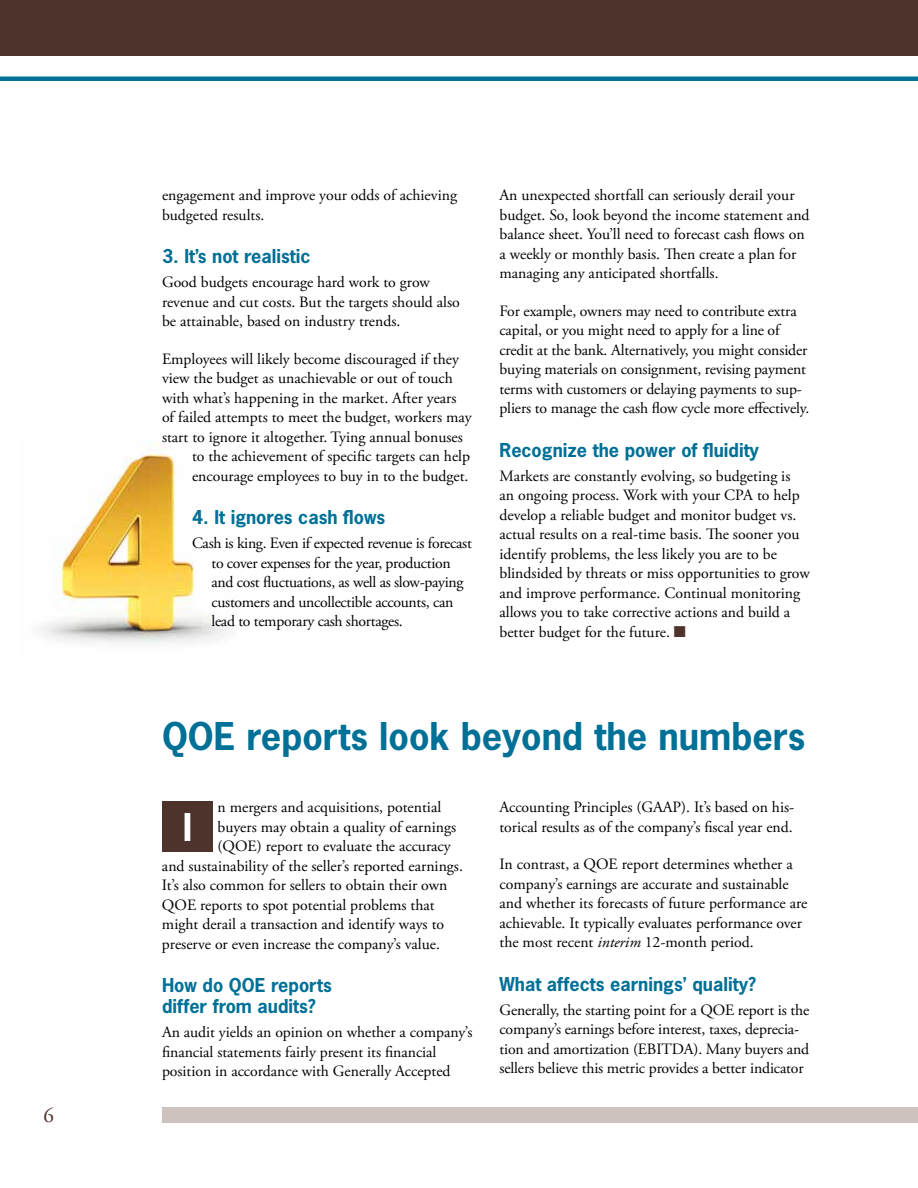
<style>
.page{position:relative;width:918px;height:1188px;background:#fff}
.page>*{position:absolute;margin:0;border:0;box-sizing:border-box;transform-origin:0 0}
.t1{font:700 36px "News Gothic Std";color:#007096}
.t2{font:700 36px "News Gothic Std";color:#fff}
.t3{font:21px "Adobe Garamond Pro";color:#4d332b}
.t4{font:700 18px/21px "News Gothic Std";color:#007096}
.t5{font:15.75px/19.5px "Adobe Garamond Pro";color:#000}
.t6{font:15.75px/19.5px "Adobe Garamond Pro";letter-spacing:-.02em;color:#000}
.s1{color:#4d332b}
.s2{font-style:italic}
</style>
<div class="page">
<img style="left:41px;top:440px;width:185px;height:204px">
<div style="left:0;top:0;width:918px;height:56px;background:#4d332b"></div>
<div style="left:0;top:76px;width:918px;height:5px;background:#007096"></div>
<div style="left:162px;top:1107px;width:756px;height:16px;background:#cdc2be"></div>
<div style="left:162px;top:801px;width:51px;height:51px;background:#4d332b"></div>
<h2 class="t3" style="left:44px;top:1103px;width:12px">6</h2>
<p class="t5" style="left:162px;top:186px;width:297px">engagement and improve your odds of achieving budgeted results.</p>
<p class="t4" style="left:162px;top:246px;width:150px">3. It’s not realistic</p>
<p class="t5" style="left:162px;top:273px;width:299px">Good budgets encourage hard work to grow revenue and cut costs. But the targets should also be attainable, based on industry trends.</p>
<p class="t5" style="left:162px;top:350px;width:299px">Employees will likely become discouraged if they</p>
<p class="t5" style="left:162px;top:369px;width:292px">view the budget as unachievable or out of touch</p>
<p class="t5" style="left:162px;top:389px;width:296px">with what’s happening in the market. After years</p>
<p class="t5" style="left:162px;top:408px;width:311px">of failed attempts to meet the budget, workers may</p>
<p class="t5" style="left:162px;top:428px;width:302px">start to ignore it altogether. Tying annual bonuses</p>
<p class="t5" style="left:192px;top:447px;width:280px">to the achievement of specific targets can help</p>
<p class="t5" style="left:192px;top:467px;width:278px">encourage employees to buy in to the budget.</p>
<p class="t4" style="left:192px;top:507px;width:195px">4. It ignores cash flows</p>
<p class="t6" style="left:211px;top:534px;width:262px;text-indent:-19px">Cash is king. Even if expected revenue is forecast to cover expenses for the year, production and cost fluctuations, as well as slow-paying customers and uncollectible accounts, can lead to temporary cash shortages.</p>
<p class="t5" style="left:500px;top:186px;width:312px">An unexpected shortfall can seriously derail your budget. So, look beyond the income statement and balance sheet. You’ll need to forecast cash flows on a weekly or monthly basis. Then create a plan for managing any anticipated shortfalls.</p>
<p class="t5" style="left:500px;top:302px;width:311px">For example, owners may need to contribute extra capital, or you might need to apply for a line of credit at the bank. Alternatively, you might consider buying materials on consignment, revising payment terms with customers or delaying payments to sup&shy;pliers to manage the cash flow cycle more effectively.</p>
<p class="t4" style="left:500px;top:439px;width:261px">Recognize the power of fluidity</p>
<p class="t5" style="left:500px;top:467px;width:312px">Markets are constantly evolving, so budgeting is<br>an ongoing process. Work with your CPA to help develop a reliable budget and monitor budget vs. actual results on a real-time basis. The sooner you identify problems, the less likely you are to be blindsided by threats or miss opportunities to grow and improve performance. Continual monitoring allows you to take corrective actions and build a better budget for the future. <span class="s1">■</span></p>
<h1 class="t1" style="left:162px;top:712px;width:645px">QOE reports look beyond the numbers</h1>
<p class="t5" style="left:217px;top:798px;width:225px">n mergers and acquisitions, potential</p>
<p class="t5" style="left:217px;top:818px;width:240px">buyers may obtain a quality of earnings</p>
<p class="t5" style="left:217px;top:837px;width:235px">(QOE) report to evaluate the accuracy</p>
<p class="t5" style="left:162px;top:857px;width:303px">and sustainability of the seller’s reported earnings.</p>
<p class="t5" style="left:162px;top:876px;width:287px">It’s also common for sellers to obtain their own</p>
<p class="t5" style="left:162px;top:896px;width:274px">QOE reports to spot potential problems that</p>
<p class="t5" style="left:162px;top:915px;width:284px">might derail a transaction and identify ways to</p>
<p class="t5" style="left:162px;top:935px;width:279px">preserve or even increase the company’s value.</p>
<p class="t4" style="left:162px;top:975px;width:171px">How do QOE reports differ from audits?</p>
<p class="t5" style="left:162px;top:1023px;width:312px">An audit yields an opinion on whether a company’s financial statements fairly present its financial position in accordance with Generally Accepted</p>
<h1 class="t2" style="left:183px;top:803px;width:11px">I</h1>
<p class="t5" style="left:500px;top:798px;width:296px">Accounting Principles (GAAP). It’s based on his&shy;torical results as of the company’s fiscal year end.</p>
<p class="t5" style="left:500px;top:855px;width:309px">In contrast, a QOE report determines whether a company’s earnings are accurate and sustainable and whether its forecasts of future performance are achievable. It typically evaluates performance over the most recent <span class="s2">interim</span> 12-month period.</p>
<p class="t4" style="left:500px;top:973px;width:258px">What affects earnings’ quality?</p>
<p class="t5" style="left:500px;top:1001px;width:311px">Generally, the starting point for a QOE report is the company’s earnings before interest, taxes, deprecia&shy;tion and amortization (EBITDA). Many buyers and sellers believe this metric provides a better indicator</p>
</div>
